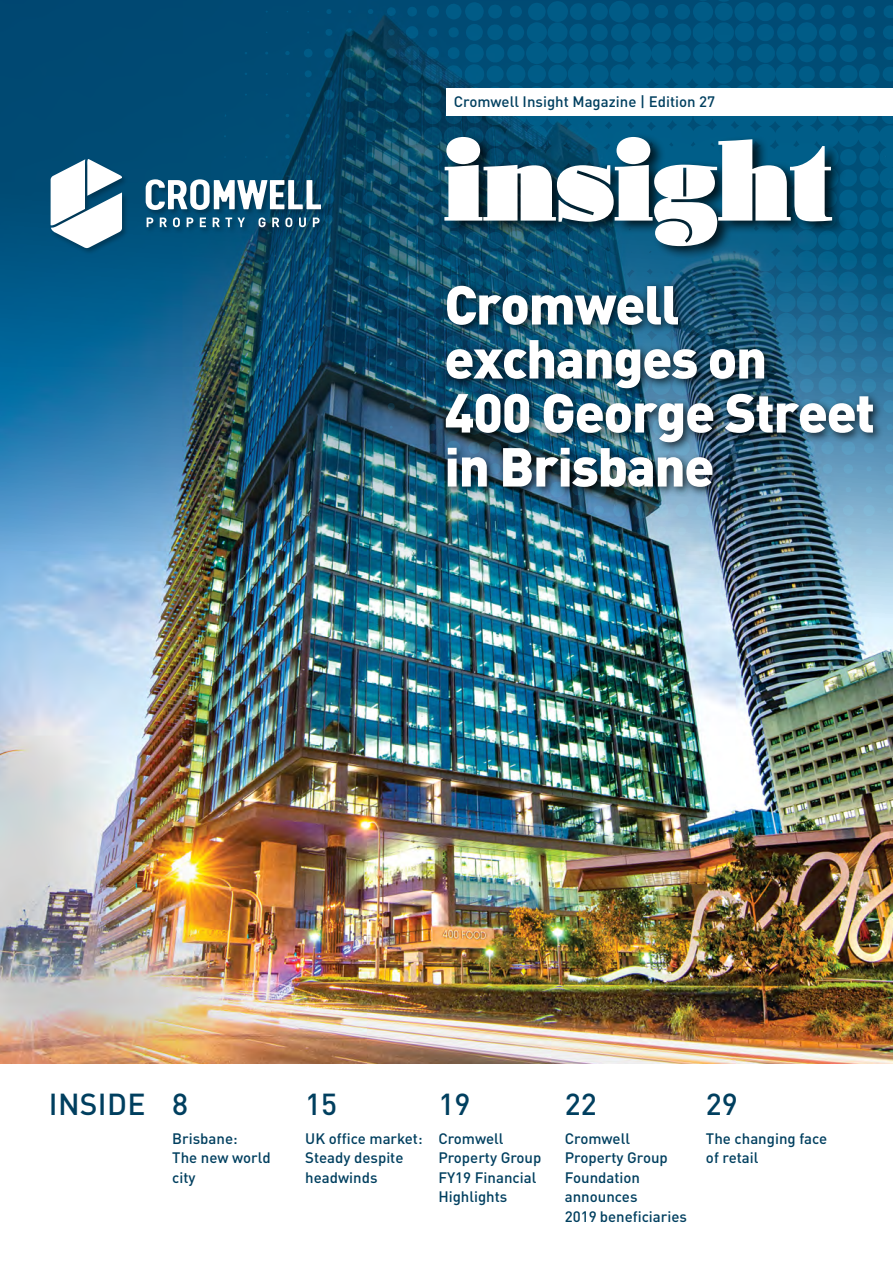
<style>
.page{position:relative;width:893px;height:1263px;background:#fff}
.page>*{position:absolute;margin:0;border:0;box-sizing:border-box;transform-origin:0 0}
.Heading_1{font:900 54px/54px "DIN";letter-spacing:-.025em;color:#fff}
.t1{font:500 30px "DINOT";letter-spacing:.01em;color:#003f5f}
.t2{font:500 15px/19.5px "DINOT";color:#003f5f}
</style>
<div class="page">
<img style="left:0;top:988px;width:893px;height:76px">
<img style="left:0;top:0;width:893px;height:988px">
<img style="left:223px;top:0;width:670px;height:645px">
<div style="left:443px;top:133px;width:405px;height:127px;background:#000;opacity:.75"></div>
<svg style="left:444px;top:137px;width:388px;height:109px"></svg>
<div style="left:441px;top:280px;width:443px;height:218px;background:#000;opacity:.75"></div>
<div style="left:447px;top:89px;width:446px;height:27px;background:#fff"></div>
<div style="left:49px;top:158px;width:280px;height:97px;background:#000;opacity:.3"></div>
<svg style="left:51px;top:159px;width:71px;height:89px"></svg>
<svg style="left:146px;top:179px;width:175px;height:31px"></svg>
<svg style="left:147px;top:218px;width:6px;height:9px"></svg>
<svg style="left:160px;top:218px;width:7px;height:9px"></svg>
<svg style="left:173px;top:217px;width:7px;height:10px"></svg>
<svg style="left:187px;top:218px;width:6px;height:9px"></svg>
<svg style="left:200px;top:218px;width:6px;height:9px"></svg>
<svg style="left:213px;top:218px;width:32px;height:9px"></svg>
<svg style="left:258px;top:217px;width:8px;height:10px"></svg>
<svg style="left:272px;top:218px;width:7px;height:9px"></svg>
<svg style="left:285px;top:217px;width:7px;height:10px"></svg>
<svg style="left:299px;top:218px;width:7px;height:9px"></svg>
<svg style="left:313px;top:218px;width:7px;height:9px"></svg>
<p class="t2" style="left:454px;top:91px;width:263px">Cromwell Insight Magazine | Edition 27</p>
<p class="Heading_1" style="left:444px;top:275px;width:432px">Cromwell exchanges on<br>400 George Street in Brisbane</p>
<p class="t1" style="left:49px;top:1085px;width:98px">INSIDE</p>
<p class="t1" style="left:172px;top:1085px;width:17px">8</p>
<p class="t2" style="left:172px;top:1128px;width:100px">Brisbane:<br>The new world city</p>
<p class="t1" style="left:305px;top:1085px;width:33px">15</p>
<p class="t2" style="left:305px;top:1128px;width:119px">UK office market:<br>Steady despite headwinds</p>
<p class="t1" style="left:438px;top:1085px;width:33px">19</p>
<p class="t2" style="left:438px;top:1128px;width:105px">Cromwell<br>Property Group<br>FY19 Financial<br>Highlights</p>
<p class="t1" style="left:565px;top:1085px;width:33px">22</p>
<p class="t2" style="left:565px;top:1128px;width:124px">Cromwell<br>Property Group<br>Foundation announces<br>2019 beneficiaries</p>
<p class="t1" style="left:706px;top:1085px;width:33px">29</p>
<p class="t2" style="left:706px;top:1128px;width:123px">The changing face of retail</p>
</div>
